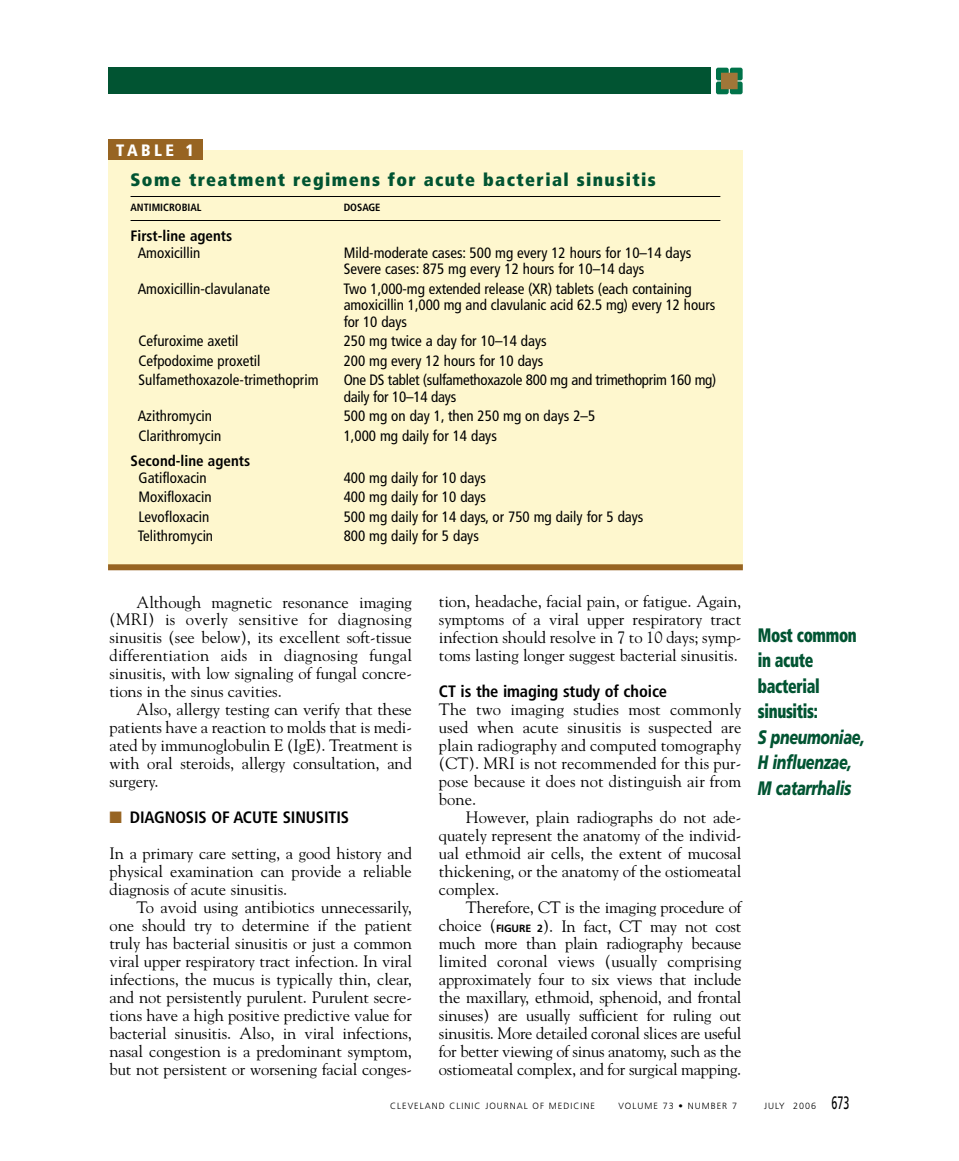
<style>
.page{position:relative;width:959px;height:1161px;background:#fff}
.page>*{position:absolute;margin:0;border:0;box-sizing:border-box;transform-origin:0 0}
.t1{font:900 condensed 19.5px/25.5px "Frutiger";letter-spacing:-.02em;color:#015432;scale:.8 1}
.t2{font:italic 900 19.5px/25.5px "Frutiger";letter-spacing:-.025em;color:#015432;scale:.74 1}
.t3{font:900 condensed 18px "Frutiger";letter-spacing:.08em;color:#015432}
.t4{font:16.5px/18px "Goudy";letter-spacing:-.005em;color:#000;text-align:justify}
.t5{font:700 condensed 16.5px "Frutiger";letter-spacing:-.005em;color:#000}
.t6{font:900 condensed 16.5px "Frutiger";letter-spacing:.21em;color:#fff}
.t7{font:condensed 15px/16.5px "Frutiger";color:#000}
.t8{font:condensed 15px/16.5px "Frutiger";letter-spacing:-.02em;color:#000}
.t9{font:700 condensed 15px "Frutiger";color:#000}
.t10{font:700 condensed 10.5px "Frutiger";color:#000}
.t11{font:300 9px "Frutiger";letter-spacing:.11em;color:#000}
.s1{font-family:"Frutiger";font-weight:700;font-size:10.5px}
.s2{font-weight:400;font-size:18px}
.s3{color:#976422}
</style>
<div class="page">
<div style="left:108px;top:68px;width:603px;height:26px;background:#015432"></div>
<svg style="left:717px;top:67px;width:26px;height:28px"></svg>
<svg style="left:716px;top:68px;width:26px;height:26px"></svg>
<div style="left:721px;top:73px;width:16px;height:16px;background:#a17638"></div>
<div style="left:108px;top:150px;width:634px;height:418px;background:#fef7ce"></div>
<hr style="left:130px;top:196px;width:590px;height:1px;background:#000">
<hr style="left:130px;top:220px;width:590px;height:1px;background:#000">
<div style="left:108px;top:140px;width:94px;height:20px;background:#976422"></div>
<div style="left:108px;top:564px;width:634px;height:6px;background:#976422"></div>
<p class="t6" style="left:116px;top:144px;width:79px">TABLE 1</p>
<p class="t3" style="left:130px;top:172px;width:527px">Some treatment regimens for acute bacterial sinusitis</p>
<p class="t10" style="left:130px;top:204px;width:72px">ANTIMICROBIAL</p>
<p class="t10" style="left:344px;top:204px;width:38px">DOSAGE</p>
<p class="t9" style="left:130px;top:230px;width:103px">First-line agents</p>
<p class="t7" style="left:138px;top:246px;width:64px">Amoxicillin</p>
<p class="t7" style="left:343px;top:246px;width:349px">Mild-moderate cases: 500 mg every 12 hours for 10–14 days<br>Severe cases: 875 mg every 12 hours for 10–14 days</p>
<p class="t7" style="left:138px;top:282px;width:134px">Amoxicillin-clavulanate</p>
<p class="t7" style="left:343px;top:282px;width:373px">Two 1,000-mg extended release (XR) tablets (each containing amoxicillin 1,000 mg and clavulanic acid 62.5 mg) every 12 hours for 10 days</p>
<p class="t7" style="left:138px;top:334px;width:102px">Cefuroxime axetil</p>
<p class="t7" style="left:344px;top:334px;width:205px">250 mg twice a day for 10–14 days</p>
<p class="t7" style="left:138px;top:354px;width:123px">Cefpodoxime proxetil</p>
<p class="t7" style="left:344px;top:354px;width:201px">200 mg every 12 hours for 10 days</p>
<p class="t7" style="left:138px;top:373px;width:181px">Sulfamethoxazole-trimethoprim</p>
<p class="t8" style="left:344px;top:373px;width:374px">One DS tablet (sulfamethoxazole 800 mg and trimethoprim 160 mg) daily for 10–14 days</p>
<p class="t7" style="left:138px;top:409px;width:76px">Azithromycin</p>
<p class="t7" style="left:343px;top:409px;width:253px">500 mg on day 1, then 250 mg on days 2–5</p>
<p class="t7" style="left:138px;top:429px;width:84px">Clarithromycin</p>
<p class="t7" style="left:343px;top:429px;width:155px">1,000 mg daily for 14 days</p>
<p class="t9" style="left:131px;top:455px;width:121px">Second-line agents</p>
<p class="t7" style="left:138px;top:471px;width:70px">Gatifloxacin</p>
<p class="t7" style="left:344px;top:471px;width:144px">400 mg daily for 10 days</p>
<p class="t7" style="left:138px;top:490px;width:75px">Moxifloxacin</p>
<p class="t7" style="left:344px;top:490px;width:144px">400 mg daily for 10 days</p>
<p class="t7" style="left:138px;top:510px;width:72px">Levofloxacin</p>
<p class="t7" style="left:344px;top:510px;width:301px">500 mg daily for 14 days, or 750 mg daily for 5 days</p>
<p class="t7" style="left:138px;top:529px;width:77px">Telithromycin</p>
<p class="t7" style="left:344px;top:529px;width:137px">800 mg daily for 5 days</p>
<p class="t4" style="left:439px;top:594px;width:304px">tion, headache, facial pain, or fatigue. Again, symptoms of a viral upper respiratory tract infection should resolve in 7 to 10 days; symp&shy;toms lasting longer suggest bacterial sinusitis.</p>
<p class="t5" style="left:439px;top:685px;width:230px">CT is the imaging study of choice</p>
<p class="t4" style="left:439px;top:702px;width:304px">The two imaging studies most commonly used when acute sinusitis is suspected are plain radiography and computed tomography (CT). MRI is not recommended for this pur&shy;pose because it does not distinguish air from bone.</p>
<p class="t4" style="left:439px;top:810px;width:304px;text-indent:27px">However, plain radiographs do not ade&shy;quately represent the anatomy of the individ&shy;ual ethmoid air cells, the extent of mucosal thickening, or the anatomy of the ostiomeatal complex.</p>
<p class="t4" style="left:439px;top:900px;width:304px;text-indent:27px">Therefore, CT is the imaging procedure of choice (<span class="s1">FIGURE 2</span>). In fact, CT may not cost much more than plain radiography because limited coronal views (usually comprising approximately four to six views that include the maxillary, ethmoid, sphenoid, and frontal sinuses) are usually sufficient for ruling out sinusitis. More detailed coronal slices are useful for better viewing of sinus anatomy, such as the ostiomeatal complex, and for surgical mapping.</p>
<p class="t11" style="left:390px;top:1102px;width:206px">CLEVELAND CLINIC JOURNAL OF MEDICINE</p>
<p class="t11" style="left:618px;top:1102px;width:120px">VOLUME 73 • NUMBER 7</p>
<p class="t11" style="left:764px;top:1102px;width:87px">JULY 2006 <span class="s2">673</span></p>
<p class="t4" style="left:109px;top:594px;width:304px;text-indent:27px">Although magnetic resonance imaging (MRI) is overly sensitive for diagnosing sinusitis (see below), its excellent soft-tissue differentiation aids in diagnosing fungal sinusitis, with low signaling of fungal concre&shy;tions in the sinus cavities.</p>
<p class="t4" style="left:109px;top:702px;width:304px;text-indent:27px">Also, allergy testing can verify that these patients have a reaction to molds that is medi&shy;ated by immunoglobulin E (IgE). Treatment is with oral steroids, allergy consultation, and surgery.</p>
<p class="t5" style="left:109px;top:811px;width:241px"><span class="s3">■</span> DIAGNOSIS OF ACUTE SINUSITIS</p>
<p class="t4" style="left:109px;top:846px;width:304px">In a primary care setting, a good history and physical examination can provide a reliable diagnosis of acute sinusitis.</p>
<p class="t4" style="left:109px;top:900px;width:304px;text-indent:27px">To avoid using antibiotics unnecessarily, one should try to determine if the patient truly has bacterial sinusitis or just a common viral upper respiratory tract infection. In viral infections, the mucus is typically thin, clear, and not persistently purulent. Purulent secre&shy;tions have a high positive predictive value for bacterial sinusitis. Also, in viral infections, nasal congestion is a predominant symptom, but not persistent or worsening facial conges-</p>
<p class="t1" style="left:758px;top:624px;width:125px">Most common in acute bacterial sinusitis:</p>
<p class="t2" style="left:758px;top:726px;width:146px">S pneumoniae,<br>H influenzae,<br>M catarrhalis</p>
</div>
